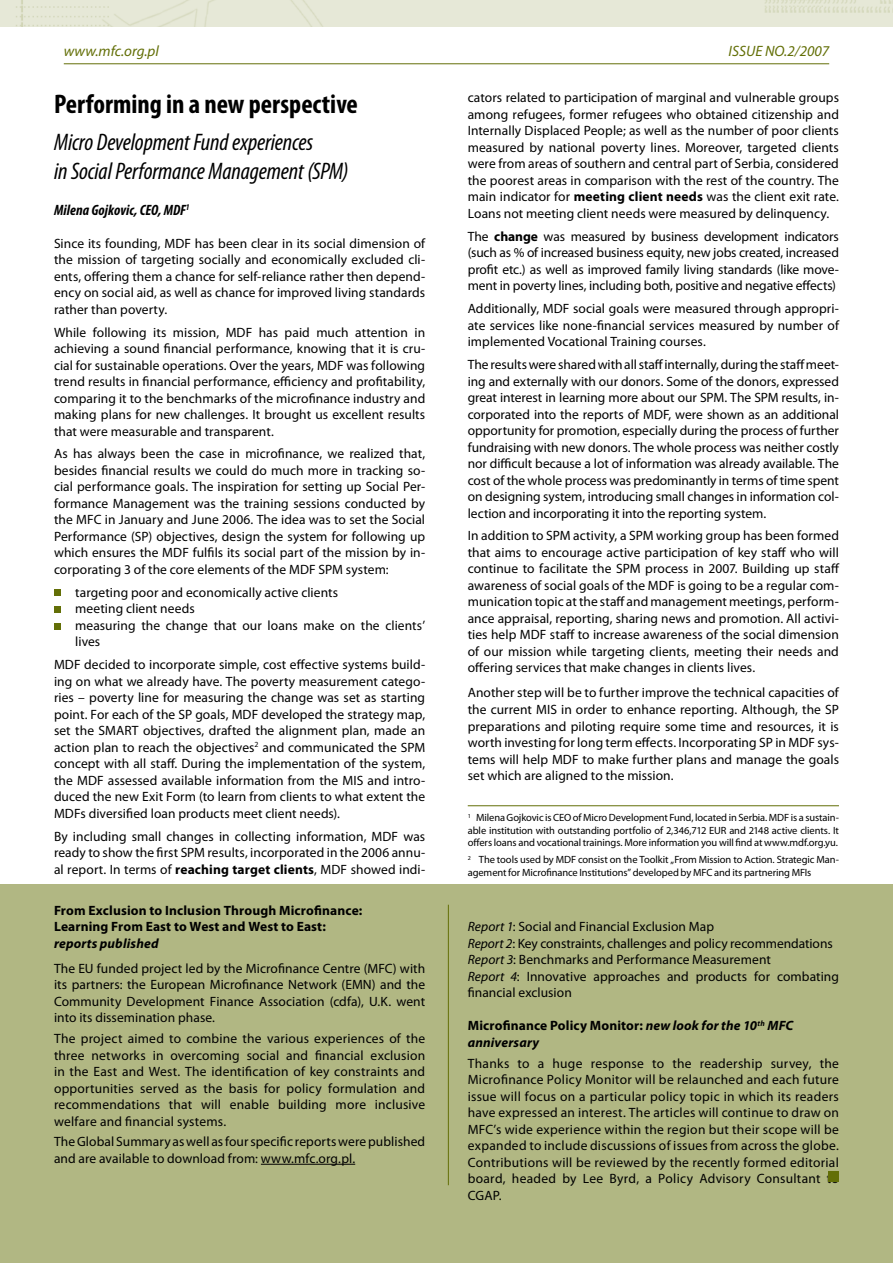
<style>
.page{position:relative;width:893px;height:1263px;background:#fff}
.page>*{position:absolute;margin:0;border:0;box-sizing:border-box;transform-origin:0 0}
.t1{font:700 condensed 27px "Myriad Pro";color:#000}
.t2{font:italic condensed 24px/28.8px "Myriad Pro";letter-spacing:-.005em;color:#000}
.t3{font:italic 15px "Myriad Pro";color:#636f07}
.t4{font:italic 700 condensed 15px "Myriad Pro";letter-spacing:.005em;color:#000}
.t5{font:13.5px/16.5px "Myriad Pro";letter-spacing:.005em;color:#000;text-align:justify}
.t6{font:700 13.5px/16.5px "Myriad Pro";letter-spacing:.01em;color:#000}
.t7{font:italic 700 13.5px/16.5px "Myriad Pro";letter-spacing:.01em;color:#000}
.t8{font:10.5px/12.6px "Myriad Pro";letter-spacing:-.01em;color:#000;text-align:justify}
.s1{font-weight:700}
.s2{font-style:italic}
.s3{font-style:normal}
</style>
<div class="page">
<div style="left:0;top:884px;width:893px;height:379px;background:#b1b783"></div>
<div style="left:0;top:0;width:893px;height:26px;background:#e6e8d7"></div>
<hr style="left:64px;top:63px;width:765px;height:1px;background:#636f07">
<hr style="left:261px;top:1164px;width:94px;height:1px;background:#000">
<div style="left:829px;top:1172px;width:10px;height:10px;background:#636f07"></div>
<hr style="left:448px;top:905px;width:1px;height:280px;background:#636f07">
<div style="left:54px;top:589px;width:7px;height:7px;background:#636f07"></div>
<div style="left:54px;top:606px;width:7px;height:7px;background:#636f07"></div>
<div style="left:54px;top:623px;width:7px;height:7px;background:#636f07"></div>
<hr style="left:468px;top:805px;width:371px;height:1px;background:#636f07">
<p class="t3" style="left:64px;top:42px;width:97px">www.mfc.org.pl</p>
<p class="t3" style="left:728px;top:42px;width:102px">ISSUE NO.2/2007</p>
<h1 class="t1" style="left:54px;top:87px;width:305px">Performing in a new perspective</h1>
<h2 class="t2" style="left:54px;top:127px;width:296px">Micro Development Fund experiences<br>in Social Performance Management (SPM)</h2>
<p class="t4" style="left:54px;top:200px;width:137px">Milena Gojkovic, CEO, MDF<sup>1</sup></p>
<p class="t5" style="left:54px;top:235px;width:373px">Since its founding, MDF has been clear in its social dimension of the mission of targeting socially and economically excluded cli&shy;ents, offering them a chance for self-reliance rather then depend&shy;ency on social aid, as well as chance for improved living standards rather than poverty.</p>
<p class="t5" style="left:54px;top:324px;width:373px">While following its mission, MDF has paid much attention in achieving a sound financial performance, knowing that it is cru&shy;cial for sustainable operations. Over the years, MDF was following trend results in financial performance, efficiency and profitability, comparing it to the benchmarks of the microfinance industry and making plans for new challenges. It brought us excellent results that were measurable and transparent.</p>
<p class="t5" style="left:54px;top:445px;width:373px">As has always been the case in microfinance, we realized that, besides financial results we could do much more in tracking so&shy;cial performance goals. The inspiration for setting up Social Per&shy;formance Management was the training sessions conducted by the MFC in January and June 2006. The idea was to set the Social Performance (SP) objectives, design the system for following up which ensures the MDF fulfils its social part of the mission by in&shy;corporating 3 of the core elements of the MDF SPM system:</p>
<p class="t5" style="left:75px;top:584px;width:351px;text-align:left">targeting poor and economically active clients<br>meeting client needs<br>measuring the change that our loans make on the clients’ lives</p>
<p class="t5" style="left:54px;top:656px;width:373px">MDF decided to incorporate simple, cost effective systems build&shy;ing on what we already have. The poverty measurement catego&shy;ries – poverty line for measuring the change was set as starting point. For each of the SP goals, MDF developed the strategy map, set the SMART objectives, drafted the alignment plan, made an action plan to reach the objectives<sup>2</sup> and communicated the SPM concept with all staff. During the implementation of the system, the MDF assessed available information from the MIS and intro&shy;duced the new Exit Form (to learn from clients to what extent the MDFs diversified loan products meet client needs).</p>
<p class="t5" style="left:54px;top:828px;width:373px">By including small changes in collecting information, MDF was ready to show the first SPM results, incorporated in the 2006 annu&shy;al report. In terms of <span class="s1">reaching target clients</span>, MDF showed indi-</p>
<p class="t6" style="left:54px;top:901px;width:310px">From Exclusion to Inclusion Through Microfinance:<br>Learning From East to West and West to East:</p>
<p class="t7" style="left:54px;top:935px;width:106px">reports published</p>
<p class="t5" style="left:54px;top:960px;width:373px">The EU funded project led by the Microfinance Centre (MFC) with its partners: the European Microfinance Network (EMN) and the Community Development Finance Association (cdfa), U.K. went into its dissemination phase.</p>
<p class="t5" style="left:54px;top:1030px;width:373px">The project aimed to combine the various experiences of the three networks in overcoming social and financial exclusion in the East and West. The identification of key constraints and opportunities served as the basis for policy formulation and recommendations that will enable building more inclusive welfare and financial systems.</p>
<p class="t5" style="left:54px;top:1133px;width:373px">The Global Summary as well as four specific reports were published and are available to download from: www.mfc.org.pl.</p>
<p class="t5" style="left:468px;top:89px;width:373px">cators related to participation of marginal and vulnerable groups among refugees, former refugees who obtained citizenship and Internally Displaced People; as well as the number of poor clients measured by national poverty lines. Moreover, targeted clients were from areas of southern and central part of Serbia, considered the poorest areas in comparison with the rest of the country. The main indicator for <span class="s1">meeting client needs</span> was the client exit rate.<br>Loans not meeting client needs were measured by delinquency.</p>
<p class="t5" style="left:468px;top:228px;width:373px">The <span class="s1">change</span> was measured by business development indicators (such as % of increased business equity, new jobs created, increased profit etc.) as well as improved family living standards (like move&shy;ment in poverty lines, including both, positive and negative effects)</p>
<p class="t5" style="left:468px;top:300px;width:373px">Additionally, MDF social goals were measured through appropri&shy;ate services like none-financial services measured by number of implemented Vocational Training courses.</p>
<p class="t5" style="left:468px;top:356px;width:373px">The results were shared with all staff internally, during the staff meet&shy;ing and externally with our donors. Some of the donors, expressed great interest in learning more about our SPM. The SPM results, in&shy;corporated into the reports of MDF, were shown as an additional opportunity for promotion, especially during the process of further fundraising with new donors. The whole process was neither costly nor difficult because a lot of information was already available. The cost of the whole process was predominantly in terms of time spent on designing system, introducing small changes in information col&shy;lection and incorporating it into the reporting system.</p>
<p class="t5" style="left:468px;top:527px;width:373px">In addition to SPM activity, a SPM working group has been formed that aims to encourage active participation of key staff who will continue to facilitate the SPM process in 2007. Building up staff awareness of social goals of the MDF is going to be a regular com&shy;munication topic at the staff and management meetings, perform&shy;ance appraisal, reporting, sharing news and promotion. All activi&shy;ties help MDF staff to increase awareness of the social dimension of our mission while targeting clients, meeting their needs and offering services that make changes in clients lives.</p>
<p class="t5" style="left:468px;top:684px;width:373px">Another step will be to further improve the technical capacities of the current MIS in order to enhance reporting. Although, the SP preparations and piloting require some time and resources, it is worth investing for long term effects. Incorporating SP in MDF sys&shy;tems will help MDF to make further plans and manage the goals set which are aligned to the mission.</p>
<p class="t8" style="left:468px;top:811px;width:373px"><sup>1</sup> Milena Gojkovic is CEO of Micro Development Fund, located in Serbia. MDF is a sustain&shy;able institution with outstanding portfolio of 2,346,712 EUR and 2148 active clients. It offers loans and vocational trainings. More information you will find at www.mdf.org.yu.</p>
<p class="t8" style="left:468px;top:853px;width:373px"><sup>2</sup> The tools used by MDF consist on the Toolkit „From Mission to Action. Strategic Man&shy;agement for Microfinance Institutions” developed by MFC and its partnering MFIs</p>
<p class="t5" style="left:468px;top:918px;width:373px;text-align:left"><span class="s2">Report 1</span>: Social and Financial Exclusion Map<br><span class="s2">Report 2</span>: Key constraints, challenges and policy recommendations <span class="s2">Report 3</span>: Benchmarks and Performance Measurement<br><span class="s2">Report 4</span>: Innovative approaches and products for combating financial exclusion</p>
<p class="t7" style="left:468px;top:1017px;width:327px"><span class="s3">Microfinance Policy Monitor:</span> new look for the 10<sup>th</sup> MFC anniversary</p>
<p class="t5" style="left:468px;top:1054px;width:373px">Thanks to a huge response to the readership survey, the Microfinance Policy Monitor will be relaunched and each future issue will focus on a particular policy topic in which its readers have expressed an interest. The articles will continue to draw on MFC’s wide experience within the region but their scope will be expanded to include discussions of issues from across the globe.<br>Contributions will be reviewed by the recently formed editorial board, headed by Lee Byrd, a Policy Advisory Consultant to CGAP.</p>
</div>
